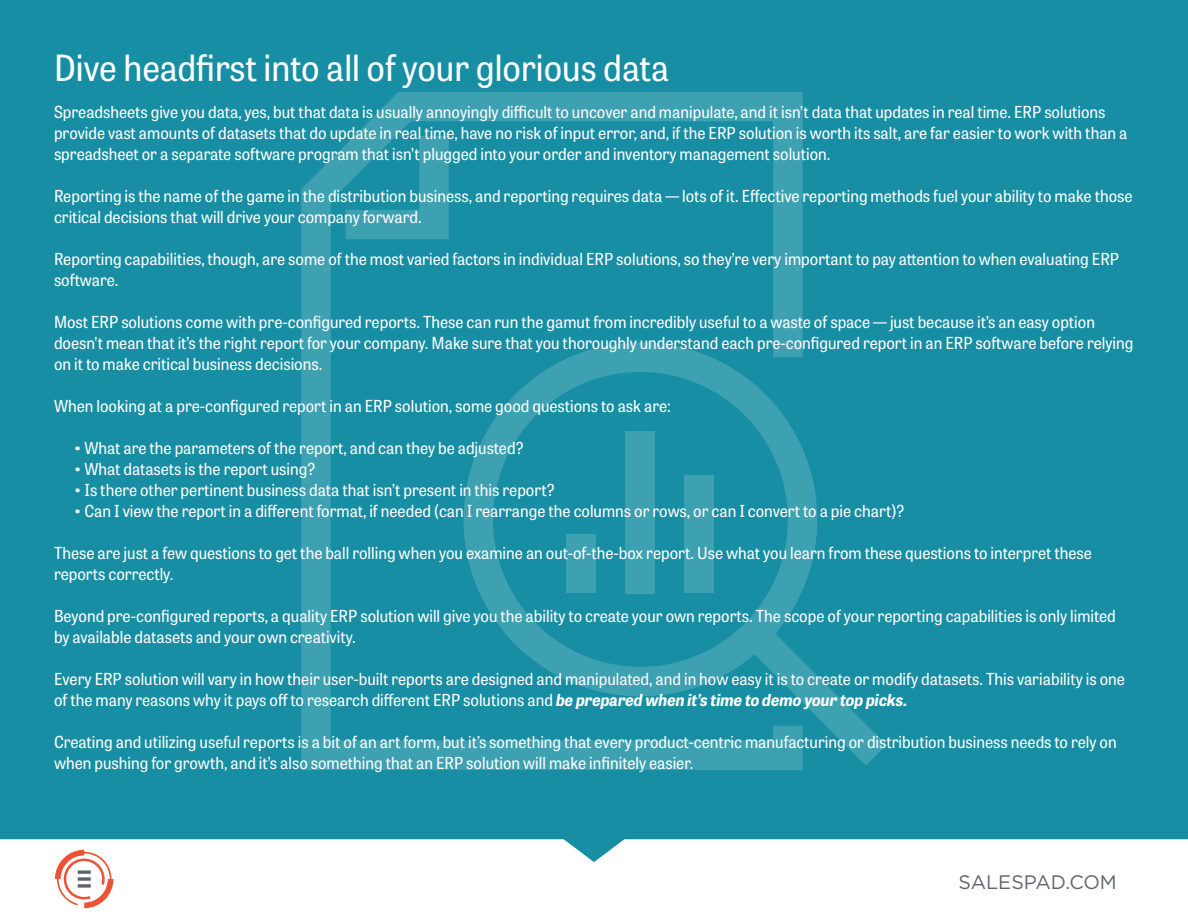
<style>
.page{position:relative;width:1188px;height:918px;background:#178ea3}
.page>*{position:absolute;margin:0;border:0;box-sizing:border-box;transform-origin:0 0}
.t1{font:36px "Tablet Gothic Narrow";color:#fff}
.t2{font:19.5px "Gotham";color:#5f656a}
.t3{font:16.5px/21px "Tablet Gothic Narrow";color:#fff}
.s1{font-weight:700}
.s2{font-weight:700;font-style:italic}
</style>
<div class="page">
<div style="left:0;top:839px;width:1188px;height:79px;background:#fff"></div>
<svg style="left:55px;top:850px;width:58px;height:58px;background:#f4ccc6"></svg>
<svg style="left:301px;top:92px;width:502px;height:678px"></svg>
<svg style="left:345px;top:136px;width:104px;height:103px"></svg>
<svg style="left:463px;top:342px;width:354px;height:354px"></svg>
<svg style="left:748px;top:627px;width:139px;height:139px"></svg>
<p class="t1" style="left:54px;top:44px;width:617px">Dive headfirst into all of your glorious data</p>
<p class="t3" style="left:54px;top:100px;width:1075px">Spreadsheets give you data, yes, but that data is usually annoyingly difficult to uncover and manipulate, and it isn’t data that updates in real time. ERP solutions provide vast amounts of datasets that do update in real time, have no risk of input error, and, if the ERP solution is worth its salt, are far easier to work with than a spreadsheet or a separate software program that isn’t plugged into your order and inventory management solution.</p>
<p class="t3" style="left:54px;top:184px;width:1080px">Reporting is the name of the game in the distribution business, and reporting requires data — lots of it. Effective reporting methods fuel your ability to make those critical decisions that will drive your company forward.</p>
<p class="t3" style="left:54px;top:247px;width:1067px">Reporting capabilities, though, are some of the most varied factors in individual ERP solutions, so they’re very important to pay attention to when evaluating ERP software.</p>
<p class="t3" style="left:54px;top:310px;width:1081px">Most ERP solutions come with pre-configured reports. These can run the gamut from incredibly useful to a waste of space — just because it’s an easy option doesn’t mean that it’s the right report for your company. Make sure that you thoroughly understand each pre-configured report in an ERP software before relying on it to make critical business decisions.</p>
<p class="t3" style="left:54px;top:394px;width:618px">When looking at a pre-configured report in an ERP solution, some good questions to ask are:</p>
<p class="t3" style="left:74px;top:436px;width:451px"><span class="s1">•</span> What are the parameters of the report, and can they be adjusted?</p>
<p class="t3" style="left:74px;top:457px;width:243px"><span class="s1">•</span> What datasets is the report using?</p>
<p class="t3" style="left:74px;top:478px;width:482px"><span class="s1">•</span> Is there other pertinent business data that isn’t present in this report?</p>
<p class="t3" style="left:74px;top:499px;width:832px"><span class="s1">•</span> Can I view the report in a different format, if needed (can I rearrange the columns or rows, or can I convert to a pie chart)?</p>
<p class="t3" style="left:54px;top:541px;width:1039px">These are just a few questions to get the ball rolling when you examine an out-of-the-box report. Use what you learn from these questions to interpret these reports correctly.</p>
<p class="t3" style="left:54px;top:604px;width:1063px">Beyond pre-configured reports, a quality ERP solution will give you the ability to create your own reports. The scope of your reporting capabilities is only limited by available datasets and your own creativity.</p>
<p class="t3" style="left:54px;top:667px;width:1072px">Every ERP solution will vary in how their user-built reports are designed and manipulated, and in how easy it is to create or modify datasets. This variability is one of the many reasons why it pays off to research different ERP solutions and <span class="s2">be prepared when it’s time to demo your top picks.</span></p>
<p class="t3" style="left:54px;top:730px;width:1064px">Creating and utilizing useful reports is a bit of an art form, but it’s something that every product-centric manufacturing or distribution business needs to rely on when pushing for growth, and it’s also something that an ERP solution will make infinitely easier.</p>
<p class="t2" style="left:959px;top:870px;width:160px">SALESPAD.COM</p>
</div>
